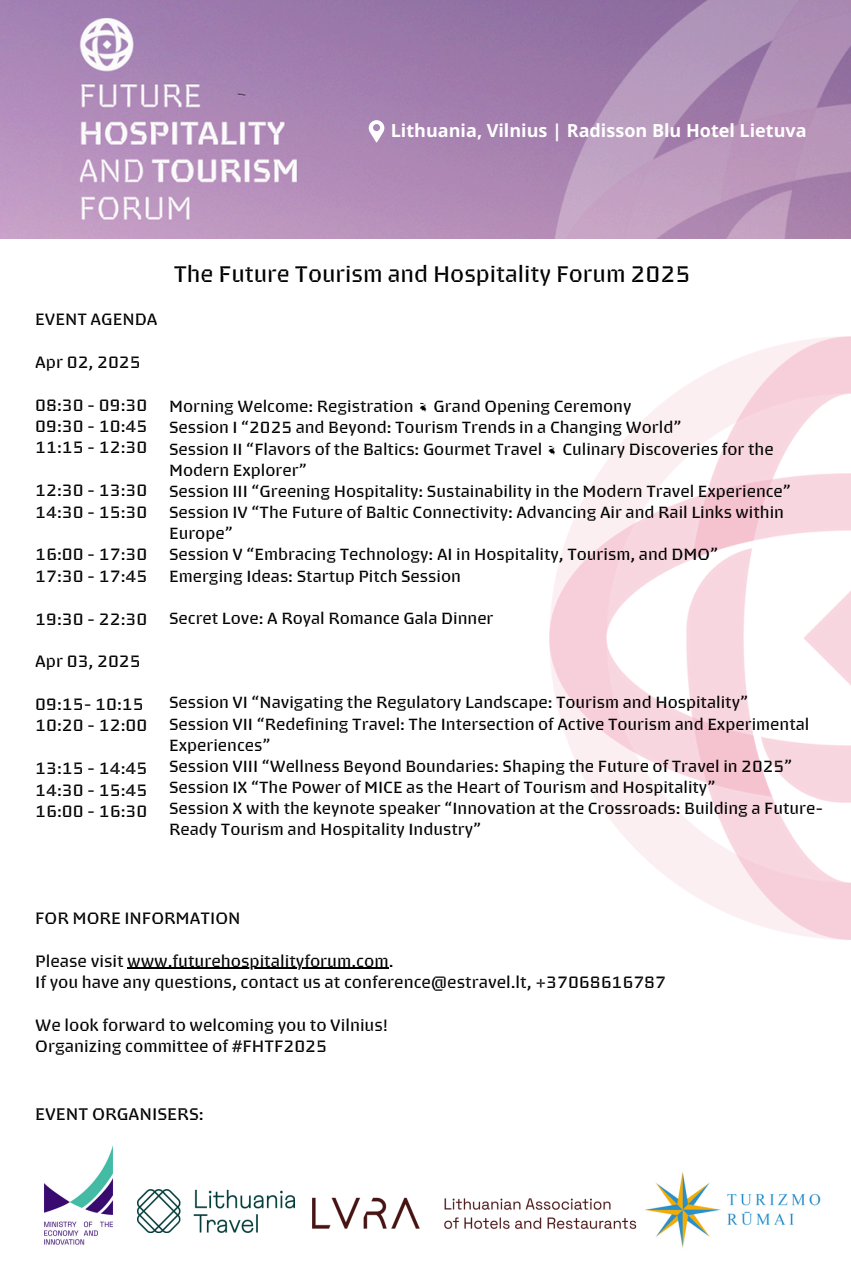
<style>
.page{position:relative;width:851px;height:1276px;background:#fff}
.page>*{position:absolute;margin:0;border:0;box-sizing:border-box;transform-origin:0 0}
.t1{font:500 21.9px "Brevier";color:#000}
.t2{font:700 18px "Open Sans";color:#fff}
.t3{font:500 16.35px "Brevier";color:#000}
.t4{font:500 16.05px "Brevier";color:#000}
.t5{font:500 15.9px "Brevier";color:#000}
.t6{font:500 15.75px/21.1px "Brevier";color:#000}
</style>
<div class="page">
<img style="left:0;top:0;width:850px;height:238px">
<img style="left:549px;top:336px;width:301px;height:603px">
<hr style="left:127px;top:968px;width:262px;height:1px;background:#000">
<img style="left:645px;top:1172px;width:176px;height:76px">
<img style="left:44px;top:1145px;width:107px;height:100px">
<svg style="left:369px;top:120px;width:15px;height:23px"></svg>
<img style="left:137px;top:1189px;width:157px;height:43px">
<img style="left:312px;top:1197px;width:324px;height:33px">
<p class="t2" style="left:391px;top:118px;width:417px">Lithuania, Vilnius | Radisson Blu Hotel Lietuva</p>
<p class="t5" style="left:35px;top:307px;width:124px">EVENT AGENDA</p>
<h3 class="t4" style="left:35px;top:350px;width:107px">Apr 02, 2025</h3>
<h1 class="t4" style="left:35px;top:392px;width:114px">08:30 - 09:30</h1>
<h4 class="t4" style="left:35px;top:414px;width:114px">09:30 - 10:45</h4>
<p class="t4" style="left:35px;top:435px;width:114px">11:15 - 12:30</p>
<p class="t4" style="left:35px;top:478px;width:114px">12:30 - 13:30</p>
<p class="t4" style="left:35px;top:499px;width:114px">14:30 - 15:30</p>
<p class="t4" style="left:35px;top:542px;width:114px">16:00 - 17:30</p>
<p class="t4" style="left:35px;top:563px;width:114px">17:30 - 17:45</p>
<p class="t4" style="left:35px;top:606px;width:114px">19:30 - 22:30</p>
<p class="t4" style="left:35px;top:649px;width:107px">Apr 03, 2025</p>
<p class="t4" style="left:35px;top:692px;width:110px">09:15- 10:15</p>
<p class="t4" style="left:35px;top:713px;width:114px">10:20 - 12:00</p>
<p class="t4" style="left:35px;top:756px;width:114px">13:15 - 14:45</p>
<p class="t4" style="left:35px;top:777px;width:114px">14:30 - 15:45</p>
<p class="t4" style="left:35px;top:798px;width:114px">16:00 - 16:30</p>
<p class="t1" style="left:174px;top:257px;width:518px">The Future Tourism and Hospitality Forum 2025</p>
<p class="t6" style="left:169px;top:395px;width:464px">Morning Welcome: Registration &amp; Grand Opening Ceremony</p>
<p class="t6" style="left:169px;top:416px;width:513px">Session I “2025 and Beyond: Tourism Trends in a Changing World”</p>
<p class="t6" style="left:169px;top:437px;width:606px">Session II “Flavors of the Baltics: Gourmet Travel &amp; Culinary Discoveries for the</p>
<p class="t6" style="left:169px;top:458px;width:139px">Modern Explorer”</p>
<p class="t6" style="left:169px;top:480px;width:623px">Session III “Greening Hospitality: Sustainability in the Modern Travel Experience”</p>
<p class="t6" style="left:169px;top:501px;width:616px">Session IV “The Future of Baltic Connectivity: Advancing Air and Rail Links within<br>Europe”</p>
<p class="t6" style="left:169px;top:543px;width:550px">Session V “Embracing Technology: AI in Hospitality, Tourism, and DMO”</p>
<p class="t6" style="left:169px;top:564px;width:293px">Emerging Ideas: Startup Pitch Session</p>
<p class="t6" style="left:169px;top:606px;width:326px">Secret Love: A Royal Romance Gala Dinner</p>
<p class="t6" style="left:169px;top:691px;width:580px">Session VI “Navigating the Regulatory Landscape: Tourism and Hospitality”</p>
<p class="t6" style="left:169px;top:712px;width:642px">Session VII “Redefining Travel: The Intersection of Active Tourism and Experimental<br>Experiences”</p>
<p class="t6" style="left:169px;top:755px;width:624px">Session VIII “Wellness Beyond Boundaries: Shaping the Future of Travel in 2025”</p>
<p class="t6" style="left:169px;top:776px;width:547px">Session IX “The Power of MICE as the Heart of Tourism and Hospitality”</p>
<p class="t6" style="left:169px;top:797px;width:655px">Session X with the keynote speaker “Innovation at the Crossroads: Building a Future-<br>Ready Tourism and Hospitality Industry”</p>
<p class="t4" style="left:35px;top:905px;width:207px">FOR MORE INFORMATION</p>
<p class="t4" style="left:35px;top:948px;width:360px">Please visit www.futurehospitalityforum.com.</p>
<p class="t4" style="left:35px;top:969px;width:632px">If you have any questions, contact us at conference@estravel.lt, +37068616787</p>
<h4 class="t4" style="left:35px;top:1012px;width:354px">We look forward to welcoming you to Vilnius!</h4>
<p class="t4" style="left:35px;top:1034px;width:293px">Organizing committee of #FHTF2025</p>
<p class="t3" style="left:35px;top:1101px;width:170px">EVENT ORGANISERS:</p>
</div>
